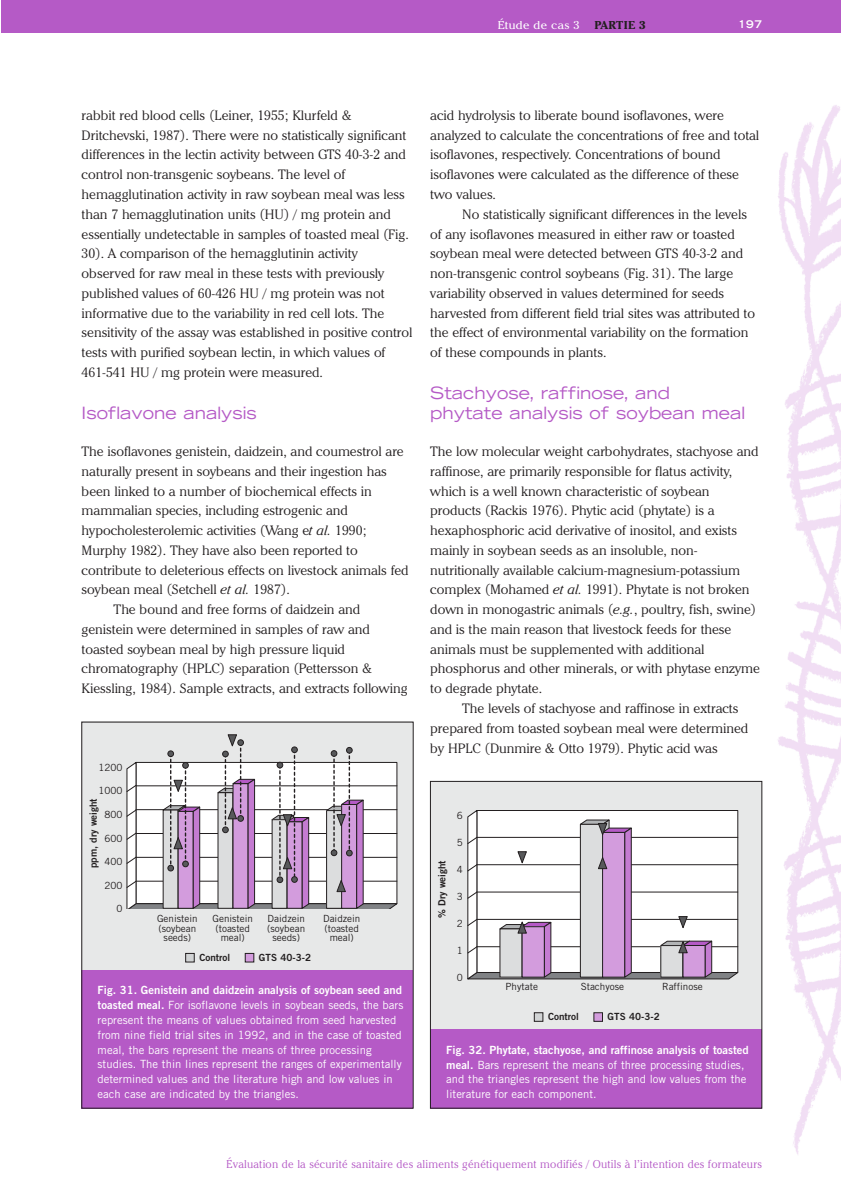
<style>
.page{position:relative;width:841px;height:1185px;background:#fff}
.page>*{position:absolute;margin:0;border:0;box-sizing:border-box;transform-origin:0 0}
.t1{font:expanded 16.95px/19.8px "Trade Gothic LH";color:#b55ac6}
.t2{font:300 13.35px/19.8px "Cheltenham IT Cby BT";color:#231f20;scale:1.04 1}
.t3{font:11.25px/14.9px "Trade Gothic";color:#fff}
.t4{font:11.25px "Trade Gothic Bold Two";color:#fff}
.t5{font:300 11.25px "Cheltenham IT Cby BT";letter-spacing:.025em;color:#b55ac6}
.t6{font:11.25px "Cheltenham IT Cby BT";letter-spacing:.025em;color:#fff;scale:1.04 1}
.t7{font:700 11.25px "Cheltenham IT Cby BT";letter-spacing:.03em;color:#231f20;scale:1.04 1}
.t8{font:700 expanded 10.65px "Trade Gothic LH";color:#fff}
.t9{font:9.9px "Trade Gothic";color:#231f20}
.t10{font:9.9px "Trade Gothic Bold Two";color:#231f20}
.s1{font-style:italic}
.s2{font-family:"Trade Gothic Bold Two"}
</style>
<div class="page">
<div style="left:2px;top:0;width:838px;height:32px;background:#b55ac6"></div>
<img style="left:778px;top:105px;width:62px;height:475px">
<img style="left:778px;top:580px;width:62px;height:232px">
<img style="left:783px;top:812px;width:57px;height:343px">
<div style="left:430px;top:781px;width:331px;height:247px;background:#e7e8e8"></div>
<div style="left:430px;top:1028px;width:331px;height:79px;background:#b55ac6"></div>
<div style="left:430px;top:781px;width:331px;height:326px;border:1px solid #231f20"></div>
<div style="left:594px;top:1012px;width:8px;height:9px;background:#d39cdd"></div>
<div style="left:593px;top:1012px;width:10px;height:9px;border:1px solid #231f20"></div>
<div style="left:534px;top:1012px;width:8px;height:8px;background:#d1d3d4"></div>
<div style="left:534px;top:1012px;width:9px;height:9px;border:1px solid #231f20"></div>
<svg style="left:467px;top:810px;width:272px;height:169px;background:#e0d8e1"></svg>
<div style="left:82px;top:721px;width:331px;height:248px;background:#e7e8e8"></div>
<div style="left:82px;top:969px;width:331px;height:138px;background:#b55ac6"></div>
<div style="left:245px;top:953px;width:9px;height:8px;background:#d39cdd"></div>
<div style="left:245px;top:952px;width:9px;height:10px;border:1px solid #231f20"></div>
<div style="left:186px;top:953px;width:8px;height:8px;background:#d1d3d4"></div>
<div style="left:185px;top:952px;width:10px;height:10px;border:1px solid #231f20"></div>
<svg style="left:127px;top:734px;width:270px;height:174px"></svg>
<div style="left:346px;top:849px;width:6px;height:7px;border:1px solid #231f20;border-radius:50%"></div>
<p class="t6" style="left:498px;top:21px;width:80px">Étude de cas 3</p>
<p class="t7" style="left:594px;top:20px;width:51px">PARTIE 3</p>
<p class="t8" style="left:738px;top:20px;width:25px">197</p>
<p class="t2" style="left:82px;top:106px;width:319px">rabbit red blood cells (Leiner, 1955; Klurfeld &amp; Dritchevski, 1987). There were no statistically significant differences in the lectin activity between GTS 40-3-2 and control non-transgenic soybeans. The level of hemagglutination activity in raw soybean meal was less than 7 hemagglutination units (HU) / mg protein and essentially undetectable in samples of toasted meal (Fig.<br>30). A comparison of the hemagglutinin activity observed for raw meal in these tests with previously published values of 60-426 HU / mg protein was not informative due to the variability in red cell lots. The sensitivity of the assay was established in positive control tests with purified soybean lectin, in which values of 461-541 HU / mg protein were measured.</p>
<p class="t1" style="left:82px;top:404px;width:177px">Isoflavone analysis</p>
<p class="t2" style="left:82px;top:442px;width:311px">The isoflavones genistein, daidzein, and coumestrol are</p>
<p class="t2" style="left:82px;top:462px;width:295px">naturally present in soybeans and their ingestion has</p>
<p class="t2" style="left:82px;top:481px;width:280px">been linked to a number of biochemical effects in</p>
<p class="t2" style="left:82px;top:501px;width:257px">mammalian species, including estrogenic and</p>
<p class="t2" style="left:82px;top:521px;width:275px">hypocholesterolemic activities (Wang e<span class="s1">t al.</span> 1990;</p>
<p class="t2" style="left:82px;top:541px;width:267px">Murphy 1982). They have also been reported to</p>
<p class="t2" style="left:82px;top:560px;width:316px">contribute to deleterious effects on livestock animals fed</p>
<p class="t2" style="left:82px;top:580px;width:202px">soybean meal (Setchell <span class="s1">et al.</span> 1987).</p>
<p class="t2" style="left:114px;top:600px;width:238px">The bound and free forms of daidzein and</p>
<p class="t2" style="left:82px;top:620px;width:279px">genistein were determined in samples of raw and</p>
<p class="t2" style="left:82px;top:639px;width:255px">toasted soybean meal by high pressure liquid</p>
<p class="t2" style="left:82px;top:659px;width:281px">chromatography (HPLC) separation (Pettersson &amp;</p>
<p class="t2" style="left:82px;top:679px;width:315px">Kiessling, 1984). Sample extracts, and extracts following</p>
<p class="t9" style="left:98px;top:763px;width:26px">1200</p>
<p class="t9" style="left:98px;top:787px;width:26px">1000</p>
<p class="t9" style="left:104px;top:810px;width:20px">800</p>
<p class="t9" style="left:104px;top:834px;width:20px">600</p>
<p class="t9" style="left:104px;top:857px;width:20px">400</p>
<p class="t9" style="left:104px;top:881px;width:20px">200</p>
<p class="t9" style="left:117px;top:904px;width:8px">0</p>
<p class="t10" style="left:90px;top:868px;width:71px;rotate:-90deg">ppm, dry weight</p>
<p class="t9" style="left:157px;top:914px;width:42px">Genistein</p>
<p class="t9" style="left:212px;top:914px;width:42px">Genistein</p>
<p class="t9" style="left:267px;top:914px;width:39px">Daidzein</p>
<p class="t9" style="left:323px;top:914px;width:39px">Daidzein</p>
<p class="t9" style="left:158px;top:924px;width:39px">(soybean</p>
<p class="t9" style="left:215px;top:924px;width:36px">(toasted</p>
<p class="t9" style="left:267px;top:924px;width:39px">(soybean</p>
<p class="t9" style="left:324px;top:924px;width:36px">(toasted</p>
<p class="t9" style="left:164px;top:934px;width:29px">seeds)</p>
<p class="t9" style="left:221px;top:934px;width:26px">meal)</p>
<p class="t9" style="left:272px;top:934px;width:29px">seeds)</p>
<p class="t9" style="left:329px;top:934px;width:26px">meal)</p>
<p class="t10" style="left:199px;top:953px;width:32px">Control</p>
<p class="t10" style="left:259px;top:953px;width:54px">GTS 40-3-2</p>
<p class="t4" style="left:98px;top:985px;width:306px">Fig. 31. Genistein and daidzein analysis of soybean seed and</p>
<p class="t3" style="left:98px;top:998px;width:307px"><span class="s2">toasted meal.</span> For isoflavone levels in soybean seeds, the bars represent the means of values obtained from seed harvested from nine field trial sites in 1992, and in the case of toasted meal, the bars represent the means of three processing studies. The thin lines represent the ranges of experimentally determined values and the literature high and low values in each case are indicated by the triangles.</p>
<p class="t2" style="left:430px;top:106px;width:318px">acid hydrolysis to liberate bound isoflavones, were analyzed to calculate the concentrations of free and total isoflavones, respectively. Concentrations of bound isoflavones were calculated as the difference of these two values.</p>
<p class="t2" style="left:430px;top:205px;width:314px;text-indent:32px">No statistically significant differences in the levels of any isoflavones measured in either raw or toasted soybean meal were detected between GTS 40-3-2 and non-transgenic control soybeans (Fig. 31). The large variability observed in values determined for seeds harvested from different field trial sites was attributed to the effect of environmental variability on the formation of these compounds in plants.</p>
<p class="t1" style="left:430px;top:384px;width:316px">Stachyose, raffinose, and phytate analysis of soybean meal</p>
<p class="t2" style="left:430px;top:442px;width:317px">The low molecular weight carbohydrates, stachyose and</p>
<p class="t2" style="left:430px;top:462px;width:292px">raffinose, are primarily responsible for flatus activity,</p>
<p class="t2" style="left:430px;top:481px;width:270px">which is a well known characteristic of soybean</p>
<p class="t2" style="left:430px;top:501px;width:275px">products (Rackis 1976). Phytic acid (phytate) is a</p>
<p class="t2" style="left:430px;top:521px;width:296px">hexaphosphoric acid derivative of inositol, and exists</p>
<p class="t2" style="left:430px;top:541px;width:258px">mainly in soybean seeds as an insoluble, non-</p>
<p class="t2" style="left:430px;top:560px;width:299px">nutritionally available calcium-magnesium-potassium</p>
<p class="t2" style="left:430px;top:580px;width:308px">complex (Mohamed <span class="s1">et al.</span> 1991). Phytate is not broken</p>
<p class="t2" style="left:430px;top:600px;width:315px">down in monogastric animals (<span class="s1">e.g.</span>, poultry, fish, swine)</p>
<p class="t2" style="left:430px;top:620px;width:291px">and is the main reason that livestock feeds for these</p>
<p class="t2" style="left:430px;top:639px;width:265px">animals must be supplemented with additional</p>
<p class="t2" style="left:430px;top:659px;width:318px">phosphorus and other minerals, or with phytase enzyme</p>
<p class="t2" style="left:430px;top:679px;width:109px">to degrade phytate.</p>
<p class="t2" style="left:462px;top:699px;width:267px">The levels of stachyose and raffinose in extracts</p>
<p class="t2" style="left:430px;top:718px;width:307px">prepared from toasted soybean meal were determined</p>
<p class="t2" style="left:430px;top:738px;width:278px">by HPLC (Dunmire &amp; Otto 1979). Phytic acid was</p>
<p class="t10" style="left:438px;top:917px;width:59px;rotate:-90deg">% Dry weight</p>
<p class="t9" style="left:457px;top:811px;width:8px">6</p>
<p class="t9" style="left:457px;top:838px;width:8px">5</p>
<p class="t9" style="left:457px;top:865px;width:8px">4</p>
<p class="t9" style="left:457px;top:892px;width:8px">3</p>
<p class="t9" style="left:457px;top:919px;width:8px">2</p>
<p class="t9" style="left:457px;top:946px;width:8px">1</p>
<p class="t9" style="left:457px;top:973px;width:8px">0</p>
<p class="t9" style="left:505px;top:982px;width:34px">Phytate</p>
<p class="t9" style="left:580px;top:982px;width:45px">Stachyose</p>
<p class="t9" style="left:662px;top:982px;width:42px">Raffinose</p>
<p class="t10" style="left:548px;top:1012px;width:32px">Control</p>
<p class="t10" style="left:607px;top:1012px;width:54px">GTS 40-3-2</p>
<p class="t4" style="left:446px;top:1045px;width:304px">Fig. 32. Phytate, stachyose, and raffinose analysis of toasted</p>
<p class="t3" style="left:446px;top:1057px;width:301px"><span class="s2">meal.</span> Bars represent the means of three processing studies, and the triangles represent the high and low values from the literature for each component.</p>
<p class="t5" style="left:226px;top:1159px;width:537px">Évaluation de la sécurité sanitaire des aliments génétiquement modifiés / Outils à l’intention des formateurs</p>
</div>
